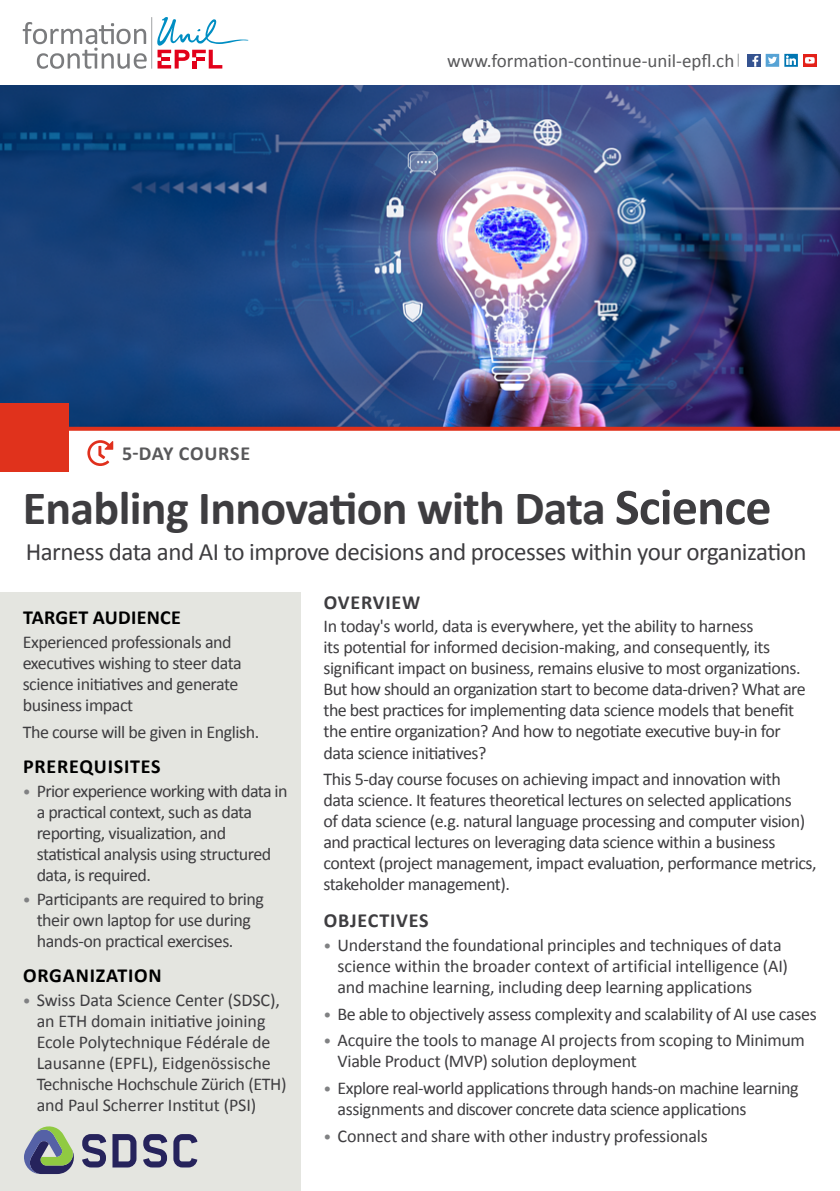
<style>
.page{position:relative;width:840px;height:1191px;background:#fff}
.page>*{position:absolute;margin:0;border:0;box-sizing:border-box;transform-origin:0 0}
.t1{font:700 48px "Calibri";letter-spacing:-.015em;color:#3e3d40}
.t2{font:25px "Calibri";letter-spacing:-.02em;color:#3e3d40}
.t3{font:700 20px "Calibri";letter-spacing:.04em;color:#000}
.t4{font:700 20px "Calibri";letter-spacing:.04em;color:#3e3d40}
.t5{font:700 20px "Calibri";letter-spacing:.015em;color:#000}
.t6{font:700 20px "Calibri";letter-spacing:.03em;color:#58585a}
.t7{font:19px "Calibri";color:#58585a}
.t8{font:18px/21px "Calibri";letter-spacing:-.025em;color:#3e3d40}
.t9{font:18px/21px "Calibri";letter-spacing:-.005em;color:#3e3d40}
.s1{font-size:52px}
.s2{font-size:16px;color:#808183}
</style>
<div class="page">
<div style="left:0;top:592px;width:300px;height:599px;background:#e4e5e0"></div>
<svg style="left:112px;top:1134px;width:24px;height:33px"></svg>
<svg style="left:82px;top:1134px;width:24px;height:33px"></svg>
<svg style="left:143px;top:1134px;width:24px;height:33px"></svg>
<svg style="left:173px;top:1134px;width:24px;height:33px"></svg>
<svg style="left:24px;top:1126px;width:50px;height:48px"></svg>
<img style="left:0;top:85px;width:839px;height:342px">
<hr style="left:151px;top:17px;width:1px;height:52px;background:#b1b3b4">
<svg style="left:23px;top:22px;width:124px;height:47px"></svg>
<svg style="left:157px;top:17px;width:91px;height:52px"></svg>
<div style="left:746px;top:54px;width:14px;height:13px;background:#355390"></div>
<svg style="left:752px;top:56px;width:6px;height:11px"></svg>
<div style="left:765px;top:54px;width:13px;height:13px;background:#57a3d5"></div>
<svg style="left:768px;top:57px;width:11px;height:7px"></svg>
<svg style="left:783px;top:54px;width:14px;height:13px"></svg>
<svg style="left:785px;top:56px;width:10px;height:9px"></svg>
<svg style="left:737px;top:54px;width:1px;height:13px"></svg>
<div style="left:802px;top:54px;width:14px;height:13px;background:#e32119"></div>
<svg style="left:805px;top:57px;width:9px;height:7px"></svg>
<div style="left:0;top:403px;width:68px;height:68px;background:#e0321c"></div>
<svg style="left:68px;top:427px;width:771px;height:4px;background:#e13d28"></svg>
<svg style="left:87px;top:440px;width:26px;height:26px"></svg>
<p class="t6" style="left:122px;top:439px;width:129px">5-DAY COURSE</p>
<p class="t7" style="left:447px;top:47px;width:288px">www.formation-continue-unil-epfl.ch</p>
<h1 class="t1" style="left:23px;top:474px;width:749px">Enabling Innovation with Data <span class="s1">Science</span></h1>
<h2 class="t2" style="left:26px;top:534px;width:782px">Harness data and AI to improve decisions and processes within your organization</h2>
<p class="t5" style="left:23px;top:603px;width:159px">TARGET AUDIENCE</p>
<p class="t8" style="left:23px;top:631px;width:220px">Experienced professionals and executives wishing to steer data science initiatives and generate business impact</p>
<p class="t8" style="left:23px;top:720px;width:238px">The course will be given in English.</p>
<p class="t3" style="left:23px;top:752px;width:139px">PREREQUISITES</p>
<p class="t8" style="left:37px;top:779px;width:252px;text-indent:-14px"><span class="s2">•</span> Prior experience working with data in a practical context, such as data reporting, visualization, and statistical analysis using structured data, is required.</p>
<p class="t8" style="left:37px;top:887px;width:229px;text-indent:-14px"><span class="s2">•</span> Participants are required to bring their own laptop for use during hands-on practical exercises.</p>
<p class="t3" style="left:23px;top:961px;width:140px">ORGANIZATION</p>
<p class="t9" style="left:37px;top:988px;width:251px;text-indent:-14px"><span class="s2">•</span> Swiss Data Science Center (SDSC), an ETH domain initiative joining Ecole Polytechnique Fédérale de Lausanne (EPFL), Eidgenössische Technische Hochschule Zürich (ETH) and Paul Scherrer Institut (PSI)</p>
<p class="t4" style="left:324px;top:588px;width:98px">OVERVIEW</p>
<p class="t8" style="left:323px;top:615px;width:483px">In today's world, data is everywhere, yet the ability to harness<br>its potential for informed decision-making, and consequently, its significant impact on business, remains elusive to most organizations.<br>But how should an organization start to become data-driven? What are the best practices for implementing data science models that benefit the entire organization? And how to negotiate executive buy-in for data science initiatives?</p>
<p class="t8" style="left:323px;top:768px;width:494px">This 5-day course focuses on achieving impact and innovation with<br>data science. It features theoretical lectures on selected applications<br>of data science (e.g. natural language processing and computer vision) and practical lectures on leveraging data science within a business context (project management, impact evaluation, performance metrics, stakeholder management).</p>
<p class="t4" style="left:324px;top:906px;width:106px">OBJECTIVES</p>
<p class="t8" style="left:337px;top:934px;width:452px;text-indent:-14px"><span class="s2">•</span> Understand the foundational principles and techniques of data science within the broader context of artificial intelligence (AI) and machine learning, including deep learning applications</p>
<p class="t8" style="left:323px;top:1002px;width:494px"><span class="s2">•</span> Be able to objectively assess complexity and scalability of AI use cases</p>
<p class="t8" style="left:337px;top:1029px;width:468px;text-indent:-14px"><span class="s2">•</span> Acquire the tools to manage AI projects from scoping to Minimum<br>Viable Product (MVP) solution deployment</p>
<p class="t8" style="left:337px;top:1077px;width:462px;text-indent:-14px"><span class="s2">•</span> Explore real-world applications through hands-on machine learning assignments and discover concrete data science applications</p>
<p class="t8" style="left:323px;top:1124px;width:385px"><span class="s2">•</span> Connect and share with other industry professionals</p>
</div>
